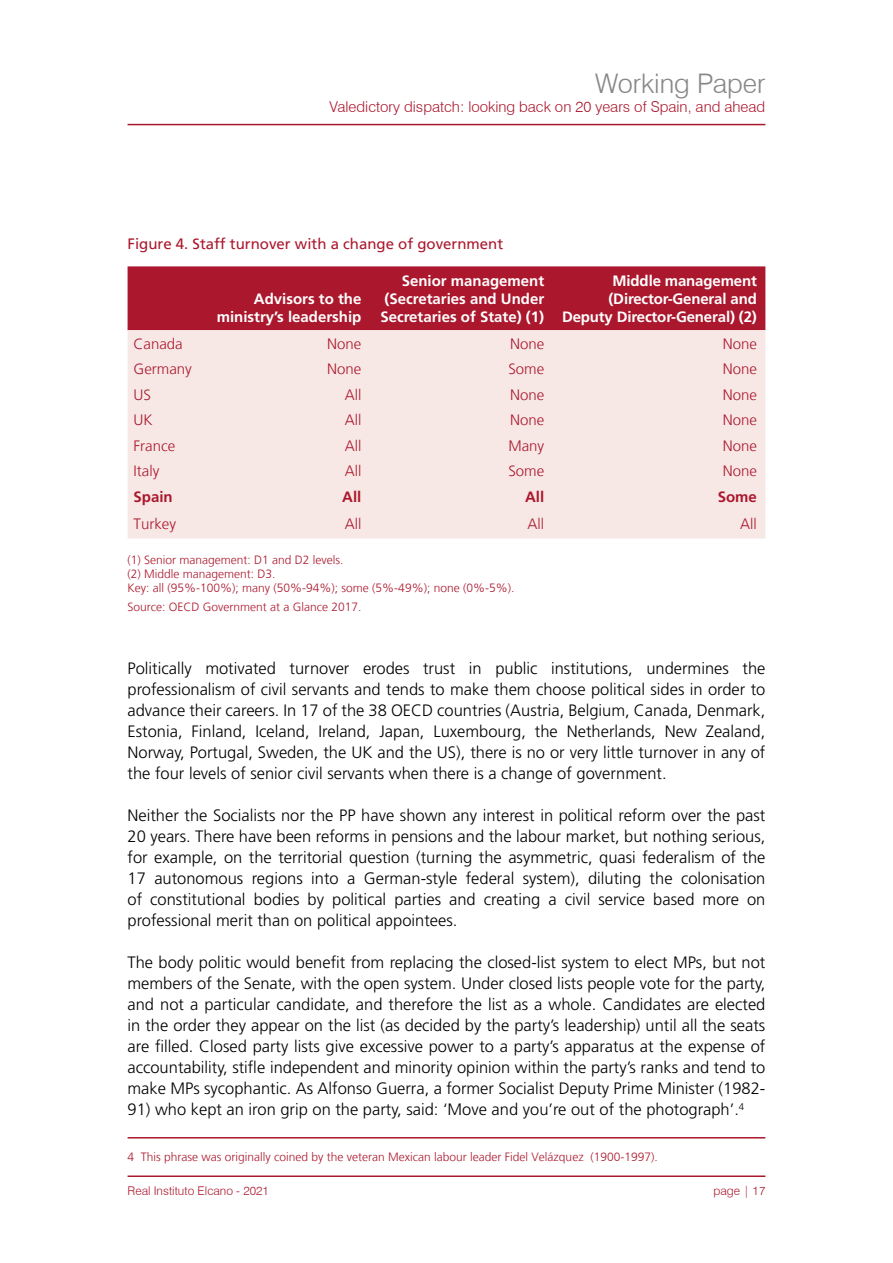
<style>
.page{position:relative;width:893px;height:1263px;background:#fff}
.page>*{position:absolute;margin:0;border:0;box-sizing:border-box;transform-origin:0 0}
.t1{font:300 27px "Swiss 721 BT";color:#878786}
.t2{font:300 16.5px/21px "Frutiger LT Std";color:#000;text-align:justify}
.t3{font:700 15px/18px "Frutiger LT Std";color:#fff;text-align:right}
.t4{font:300 15px "Frutiger LT";color:#ab182d}
.t5{font:300 15px "Swiss 721 BT";color:#ab182d}
.t6{font:15px "Frutiger LT";color:#ab182d}
.t7{font:700 15px "Frutiger LT Std";color:#ab182d}
.t8{font:300 12px/14.4px "Frutiger LT";color:#ab182d}
.t9{font:300 12px "Swiss 721 BT";color:#ab182d}
</style>
<div class="page">
<hr style="left:128px;top:124px;width:637px;height:1px;background:#ab182d">
<hr style="left:128px;top:1175px;width:637px;height:2px;background:#ab182d">
<div style="left:128px;top:266px;width:637px;height:64px;background:#ab182d"></div>
<div style="left:128px;top:330px;width:637px;height:208px;background:#f7e8e6"></div>
<hr style="left:128px;top:1137px;width:637px;height:1px;background:#ab182d">
<h1 class="t1" style="left:595px;top:73px;width:172px">Working Paper</h1>
<p class="t5" style="left:330px;top:101px;width:437px">Valedictory dispatch: looking back on 20 years of Spain, and ahead</p>
<p class="t6" style="left:128px;top:238px;width:377px">Figure 4. Staff turnover with a change of government</p>
<p class="t3" style="left:217px;top:291px;width:146px">Advisors to the ministry’s leadership</p>
<p class="t3" style="left:380px;top:273px;width:165px;text-align:justify;text-indent:21px">Senior management (Secretaries and Under Secretaries of State) (1)</p>
<p class="t3" style="left:562px;top:273px;width:196px">Middle management (Director-General and<br>Deputy Director-General) (2)</p>
<p class="t4" style="left:134px;top:337px;width:51px">Canada</p>
<p class="t4" style="left:327px;top:337px;width:36px">None</p>
<p class="t4" style="left:510px;top:337px;width:36px">None</p>
<p class="t4" style="left:723px;top:337px;width:36px">None</p>
<p class="t4" style="left:134px;top:362px;width:60px">Germany</p>
<p class="t4" style="left:327px;top:362px;width:36px">None</p>
<p class="t4" style="left:508px;top:362px;width:37px">Some</p>
<p class="t4" style="left:723px;top:362px;width:36px">None</p>
<p class="t4" style="left:134px;top:388px;width:19px">US</p>
<p class="t4" style="left:345px;top:388px;width:18px">All</p>
<p class="t4" style="left:510px;top:388px;width:36px">None</p>
<p class="t4" style="left:723px;top:388px;width:36px">None</p>
<p class="t4" style="left:134px;top:414px;width:21px">UK</p>
<p class="t4" style="left:345px;top:414px;width:18px">All</p>
<p class="t4" style="left:510px;top:414px;width:36px">None</p>
<p class="t4" style="left:723px;top:414px;width:36px">None</p>
<p class="t4" style="left:134px;top:439px;width:43px">France</p>
<p class="t4" style="left:345px;top:439px;width:18px">All</p>
<p class="t4" style="left:508px;top:439px;width:37px">Many</p>
<p class="t4" style="left:723px;top:439px;width:36px">None</p>
<p class="t4" style="left:134px;top:465px;width:27px">Italy</p>
<p class="t4" style="left:345px;top:465px;width:18px">All</p>
<p class="t4" style="left:508px;top:465px;width:37px">Some</p>
<p class="t4" style="left:723px;top:465px;width:36px">None</p>
<p class="t7" style="left:134px;top:490px;width:41px">Spain</p>
<p class="t7" style="left:342px;top:490px;width:21px">All</p>
<p class="t7" style="left:525px;top:490px;width:21px">All</p>
<p class="t7" style="left:718px;top:490px;width:41px">Some</p>
<p class="t4" style="left:134px;top:518px;width:44px">Turkey</p>
<p class="t4" style="left:345px;top:518px;width:18px">All</p>
<p class="t4" style="left:528px;top:518px;width:18px">All</p>
<p class="t4" style="left:740px;top:518px;width:18px">All</p>
<p class="t8" style="left:128px;top:553px;width:388px">(1) Senior management: D1 and D2 levels.<br>(2) Middle management: D3.<br>Key: all (95%-100%); many (50%-94%); some (5%-49%); none (0%-5%).</p>
<p class="t8" style="left:128px;top:600px;width:236px">Source: OECD Government at a Glance 2017.</p>
<p class="t2" style="left:128px;top:659px;width:639px">Politically motivated turnover erodes trust in public institutions, undermines the professionalism of civil servants and tends to make them choose political sides in order to advance their careers. In 17 of the 38 OECD countries (Austria, Belgium, Canada, Denmark, Estonia, Finland, Iceland, Ireland, Japan, Luxembourg, the Netherlands, New Zealand, Norway, Portugal, Sweden, the UK and the US), there is no or very little turnover in any of the four levels of senior civil servants when there is a change of government.</p>
<p class="t2" style="left:128px;top:806px;width:639px">Neither the Socialists nor the PP have shown any interest in political reform over the past 20 years. There have been reforms in pensions and the labour market, but nothing serious, for example, on the territorial question (turning the asymmetric, quasi federalism of the 17 autonomous regions into a German-style federal system), diluting the colonisation of constitutional bodies by political parties and creating a civil service based more on professional merit than on political appointees.</p>
<p class="t2" style="left:128px;top:953px;width:639px">The body politic would benefit from replacing the closed-list system to elect MPs, but not members of the Senate, with the open system. Under closed lists people vote for the party, and not a particular candidate, and therefore the list as a whole. Candidates are elected in the order they appear on the list (as decided by the party’s leadership) until all the seats are filled. Closed party lists give excessive power to a party’s apparatus at the expense of accountability, stifle independent and minority opinion within the party’s ranks and tend to make MPs sycophantic. As Alfonso Guerra, a former Socialist Deputy Prime Minister (1982-</p>
<p class="t2" style="left:128px;top:1100px;width:618px">91) who kept an iron grip on the party, said: ‘Move and you’re out of the photograph’.<sup>4</sup></p>
<p class="t8" style="left:128px;top:1150px;width:532px">4 This phrase was originally coined by the veteran Mexican labour leader Fidel Velázquez (1900-1997).</p>
<p class="t9" style="left:128px;top:1186px;width:143px">Real Instituto Elcano - 2021</p>
<p class="t9" style="left:713px;top:1185px;width:53px">page | 17</p>
</div>
